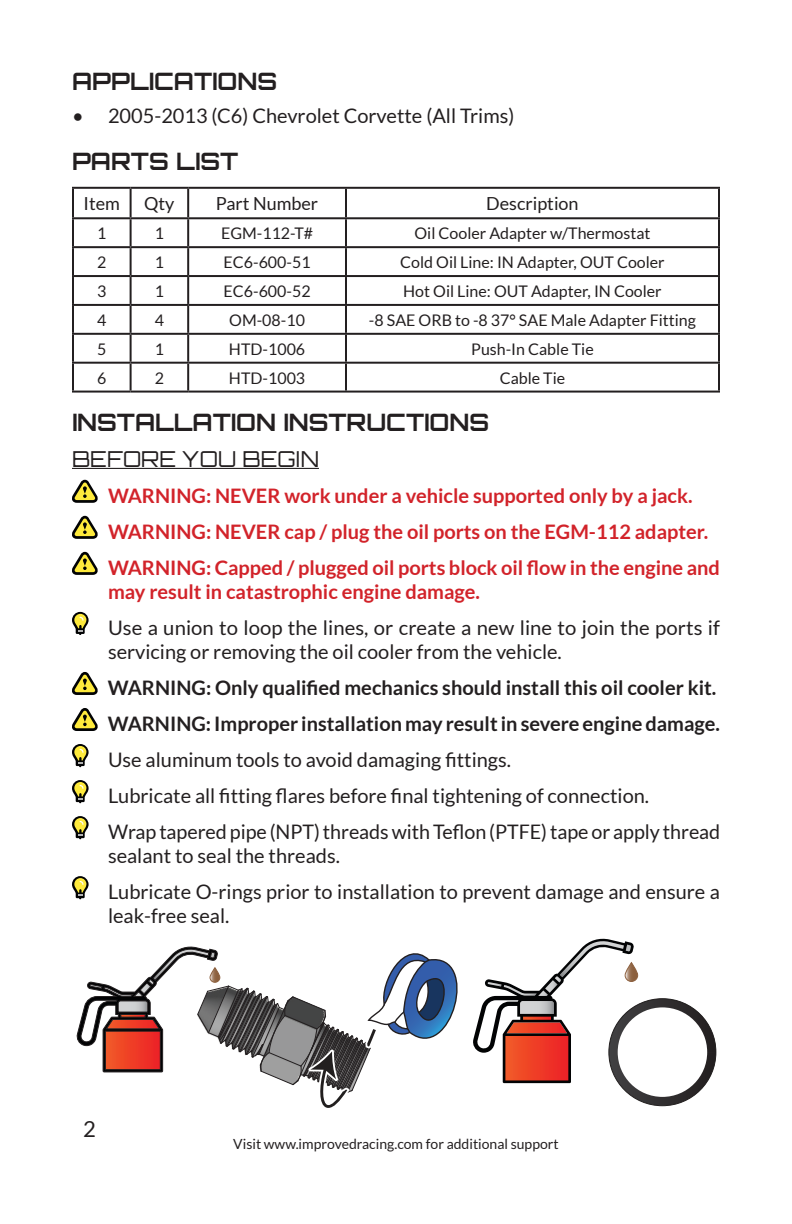
<style>
.page{position:relative;width:792px;height:1224px;background:#fff}
.page>*{position:absolute;margin:0;border:0;box-sizing:border-box;transform-origin:0 0}
.Instruction_Manual_M{font:700 24px "Orbitron";color:#231f20}
.Instruction_Manual_S{font:22px "Orbitron";color:#231f20}
.t1{font:22px "Lato";color:#231f20}
.Warning_Caution_Bull{font:20px/24px "Lato";color:#231f20}
.Warning_Caution_Bull-2{font:700 20px/24px "Lato";color:#d2232a}
.Warning_Caution_Bull-3{font:700 20px "Lato";color:#231f20}
.Table_Text_Heading{font:18px "Lato";color:#231f20}
.Table_Text{font:16px "Lato";color:#231f20}
.t2{font:14px "Lato";color:#231f20}
</style>
<div class="page">
<hr style="left:72px;top:468px;width:247px;height:1px;background:#231f20">
<hr style="left:72px;top:187px;width:59px;height:2px;background:#231f20">
<hr style="left:72px;top:189px;width:2px;height:28px;background:#231f20">
<hr style="left:131px;top:187px;width:57px;height:2px;background:#231f20">
<hr style="left:130px;top:189px;width:2px;height:28px;background:#231f20">
<hr style="left:188px;top:187px;width:158px;height:2px;background:#231f20">
<hr style="left:187px;top:189px;width:2px;height:28px;background:#231f20">
<hr style="left:346px;top:187px;width:374px;height:2px;background:#231f20">
<hr style="left:345px;top:189px;width:2px;height:28px;background:#231f20">
<hr style="left:718px;top:189px;width:2px;height:28px;background:#231f20">
<hr style="left:72px;top:217px;width:59px;height:2px;background:#231f20">
<hr style="left:72px;top:219px;width:2px;height:27px;background:#231f20">
<hr style="left:131px;top:217px;width:57px;height:2px;background:#231f20">
<hr style="left:130px;top:219px;width:2px;height:27px;background:#231f20">
<hr style="left:188px;top:217px;width:158px;height:2px;background:#231f20">
<hr style="left:187px;top:219px;width:2px;height:27px;background:#231f20">
<hr style="left:346px;top:217px;width:374px;height:2px;background:#231f20">
<hr style="left:345px;top:219px;width:2px;height:27px;background:#231f20">
<hr style="left:718px;top:219px;width:2px;height:27px;background:#231f20">
<hr style="left:72px;top:246px;width:59px;height:2px;background:#231f20">
<hr style="left:72px;top:248px;width:2px;height:27px;background:#231f20">
<hr style="left:131px;top:246px;width:57px;height:2px;background:#231f20">
<hr style="left:130px;top:248px;width:2px;height:27px;background:#231f20">
<hr style="left:188px;top:246px;width:158px;height:2px;background:#231f20">
<hr style="left:187px;top:248px;width:2px;height:27px;background:#231f20">
<hr style="left:346px;top:246px;width:374px;height:2px;background:#231f20">
<hr style="left:345px;top:248px;width:2px;height:27px;background:#231f20">
<hr style="left:718px;top:248px;width:2px;height:27px;background:#231f20">
<hr style="left:72px;top:275px;width:59px;height:2px;background:#231f20">
<hr style="left:72px;top:277px;width:2px;height:27px;background:#231f20">
<hr style="left:131px;top:275px;width:57px;height:2px;background:#231f20">
<hr style="left:130px;top:277px;width:2px;height:27px;background:#231f20">
<hr style="left:188px;top:275px;width:158px;height:2px;background:#231f20">
<hr style="left:187px;top:277px;width:2px;height:27px;background:#231f20">
<hr style="left:346px;top:275px;width:374px;height:2px;background:#231f20">
<hr style="left:345px;top:277px;width:2px;height:27px;background:#231f20">
<hr style="left:718px;top:277px;width:2px;height:27px;background:#231f20">
<hr style="left:72px;top:304px;width:59px;height:2px;background:#231f20">
<hr style="left:72px;top:306px;width:2px;height:27px;background:#231f20">
<hr style="left:131px;top:304px;width:57px;height:2px;background:#231f20">
<hr style="left:130px;top:306px;width:2px;height:27px;background:#231f20">
<hr style="left:188px;top:304px;width:158px;height:2px;background:#231f20">
<hr style="left:187px;top:306px;width:2px;height:27px;background:#231f20">
<hr style="left:346px;top:304px;width:374px;height:2px;background:#231f20">
<hr style="left:345px;top:306px;width:2px;height:27px;background:#231f20">
<hr style="left:718px;top:306px;width:2px;height:27px;background:#231f20">
<hr style="left:72px;top:333px;width:59px;height:2px;background:#231f20">
<hr style="left:72px;top:335px;width:2px;height:27px;background:#231f20">
<hr style="left:131px;top:333px;width:57px;height:2px;background:#231f20">
<hr style="left:130px;top:335px;width:2px;height:27px;background:#231f20">
<hr style="left:188px;top:333px;width:158px;height:2px;background:#231f20">
<hr style="left:187px;top:335px;width:2px;height:27px;background:#231f20">
<hr style="left:346px;top:333px;width:374px;height:2px;background:#231f20">
<hr style="left:345px;top:335px;width:2px;height:27px;background:#231f20">
<hr style="left:718px;top:335px;width:2px;height:27px;background:#231f20">
<hr style="left:72px;top:362px;width:59px;height:2px;background:#231f20">
<hr style="left:72px;top:364px;width:2px;height:27px;background:#231f20">
<hr style="left:131px;top:362px;width:57px;height:2px;background:#231f20">
<hr style="left:130px;top:364px;width:2px;height:27px;background:#231f20">
<hr style="left:188px;top:362px;width:158px;height:2px;background:#231f20">
<hr style="left:187px;top:364px;width:2px;height:27px;background:#231f20">
<hr style="left:346px;top:362px;width:374px;height:2px;background:#231f20">
<hr style="left:345px;top:364px;width:2px;height:27px;background:#231f20">
<hr style="left:718px;top:364px;width:2px;height:27px;background:#231f20">
<hr style="left:72px;top:391px;width:59px;height:2px;background:#231f20">
<hr style="left:131px;top:391px;width:57px;height:2px;background:#231f20">
<hr style="left:188px;top:391px;width:158px;height:2px;background:#231f20">
<hr style="left:346px;top:391px;width:374px;height:2px;background:#231f20">
<svg style="left:72px;top:480px;width:26px;height:23px"></svg>
<svg style="left:72px;top:516px;width:26px;height:23px"></svg>
<svg style="left:72px;top:552px;width:26px;height:23px"></svg>
<svg style="left:72px;top:612px;width:16px;height:23px"></svg>
<svg style="left:72px;top:672px;width:26px;height:23px"></svg>
<svg style="left:72px;top:708px;width:26px;height:23px"></svg>
<svg style="left:72px;top:744px;width:16px;height:23px"></svg>
<svg style="left:72px;top:780px;width:16px;height:23px"></svg>
<svg style="left:72px;top:816px;width:16px;height:23px"></svg>
<svg style="left:72px;top:876px;width:16px;height:23px"></svg>
<svg style="left:76px;top:946px;width:382px;height:162px"></svg>
<svg style="left:473px;top:938px;width:243px;height:168px"></svg>
<svg style="left:625px;top:963px;width:13px;height:18px"></svg>
<div style="left:625px;top:962px;width:13px;height:20px;border:1px solid #8c5f3d;border-radius:6px"></div>
<p class="Instruction_Manual_M" style="left:72px;top:67px;width:207px">APPLICATIONS</p>
<p class="Warning_Caution_Bull" style="left:72px;top:104px;width:444px">• 2005-2013 (C6) Chevrolet Corvette (All Trims)</p>
<p class="Instruction_Manual_M" style="left:72px;top:147px;width:168px">PARTS LIST</p>
<p class="Table_Text_Heading" style="left:84px;top:194px;width:38px">Item</p>
<p class="Table_Text_Heading" style="left:144px;top:194px;width:32px">Qty</p>
<p class="Table_Text_Heading" style="left:216px;top:194px;width:104px">Part Number</p>
<p class="Table_Text_Heading" style="left:486px;top:194px;width:94px">Description</p>
<p class="Table_Text" style="left:97px;top:224px;width:11px">1</p>
<p class="Table_Text" style="left:155px;top:224px;width:11px">1</p>
<p class="Table_Text" style="left:221px;top:224px;width:93px">EGM-112-T#</p>
<p class="Table_Text" style="left:415px;top:224px;width:237px">Oil Cooler Adapter w/Thermostat</p>
<p class="Table_Text" style="left:97px;top:253px;width:11px">2</p>
<p class="Table_Text" style="left:155px;top:253px;width:11px">1</p>
<p class="Table_Text" style="left:224px;top:253px;width:89px">EC6-600-51</p>
<p class="Table_Text" style="left:400px;top:253px;width:266px">Cold Oil Line: IN Adapter, OUT Cooler</p>
<p class="Table_Text" style="left:97px;top:282px;width:11px">3</p>
<p class="Table_Text" style="left:155px;top:282px;width:11px">1</p>
<p class="Table_Text" style="left:224px;top:282px;width:89px">EC6-600-52</p>
<p class="Table_Text" style="left:403px;top:282px;width:260px">Hot Oil Line: OUT Adapter, IN Cooler</p>
<p class="Table_Text" style="left:97px;top:311px;width:11px">4</p>
<p class="Table_Text" style="left:155px;top:311px;width:11px">4</p>
<p class="Table_Text" style="left:229px;top:311px;width:77px">OM-08-10</p>
<p class="Table_Text" style="left:369px;top:311px;width:329px">-8 SAE ORB to -8 37° SAE Male Adapter Fitting</p>
<p class="Table_Text" style="left:97px;top:340px;width:11px">5</p>
<p class="Table_Text" style="left:155px;top:340px;width:11px">1</p>
<p class="Table_Text" style="left:229px;top:340px;width:78px">HTD-1006</p>
<p class="Table_Text" style="left:471px;top:340px;width:124px">Push-In Cable Tie</p>
<p class="Table_Text" style="left:97px;top:369px;width:11px">6</p>
<p class="Table_Text" style="left:155px;top:369px;width:11px">2</p>
<p class="Table_Text" style="left:229px;top:369px;width:78px">HTD-1003</p>
<p class="Table_Text" style="left:500px;top:369px;width:67px">Cable Tie</p>
<p class="Instruction_Manual_M" style="left:72px;top:408px;width:419px">INSTALLATION INSTRUCTIONS</p>
<p class="Instruction_Manual_S" style="left:72px;top:445px;width:248px">BEFORE YOU BEGIN</p>
<p class="Warning_Caution_Bull-2" style="left:108px;top:483px;width:586px">WARNING: NEVER work under a vehicle supported only by a jack.</p>
<p class="Warning_Caution_Bull-2" style="left:108px;top:519px;width:602px">WARNING: NEVER cap / plug the oil ports on the EGM-112 adapter.</p>
<p class="Warning_Caution_Bull-2" style="left:108px;top:555px;width:613px">WARNING: Capped / plugged oil ports block oil flow in the engine and may result in catastrophic engine damage.</p>
<p class="Warning_Caution_Bull" style="left:108px;top:616px;width:613px">Use a union to loop the lines, or create a new line to join the ports if servicing or removing the oil cooler from the vehicle.</p>
<p class="Warning_Caution_Bull-3" style="left:108px;top:676px;width:610px">WARNING: Only qualified mechanics should install this oil cooler kit.</p>
<p class="Warning_Caution_Bull-3" style="left:108px;top:712px;width:614px">WARNING: Improper installation may result in severe engine damage.</p>
<p class="Warning_Caution_Bull" style="left:108px;top:748px;width:405px">Use aluminum tools to avoid damaging fittings.</p>
<p class="Warning_Caution_Bull" style="left:108px;top:784px;width:543px">Lubricate all fitting flares before final tightening of connection.</p>
<p class="Warning_Caution_Bull" style="left:108px;top:820px;width:614px">Wrap tapered pipe (NPT)threadswith Teflon (PTFE)tape or apply thread sealant to seal the threads.</p>
<p class="Warning_Caution_Bull" style="left:108px;top:880px;width:614px">Lubricate O-rings prior to installation to prevent damage and ensure a leak-free seal.</p>
<p class="t1" style="left:83px;top:1117px;width:14px">2</p>
<p class="t2" style="left:233px;top:1136px;width:327px">Visit www.improvedracing.com for additional support</p>
</div>
